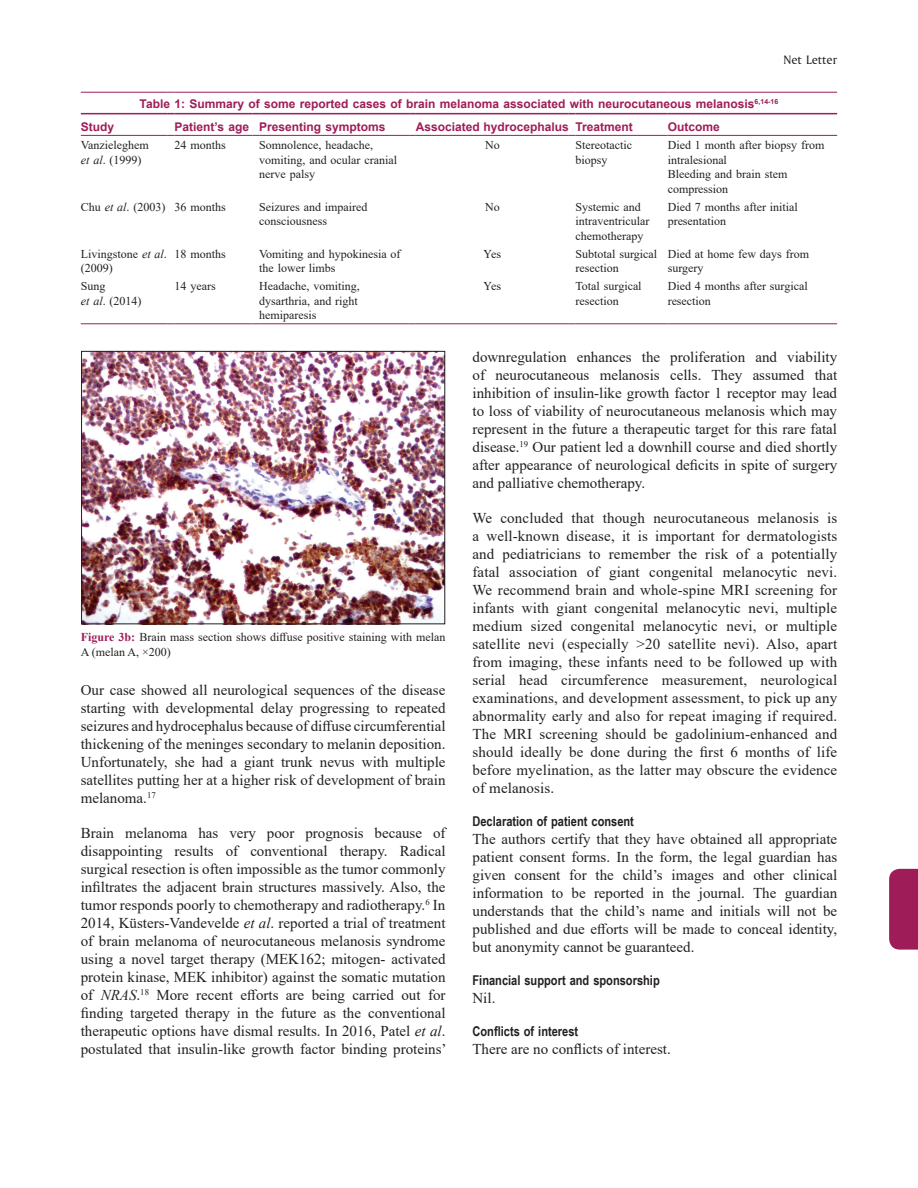
<style>
.page{position:relative;width:918px;height:1188px;background:#fff}
.page>*{position:absolute;margin:0;border:0;box-sizing:border-box;transform-origin:0 0}
.TX{font:15px/18px "Times New Roman";color:#231f20;text-align:justify}
.t1{font:700 13.5px "Arial Narrow";color:#231f20}
.t2{font:12.75px "Amerigo BT Roman A";color:#231f20}
.TB{font:12px/14.4px "Times New Roman";color:#231f20}
.TBL{font:12px/14.4px "Times New Roman";color:#231f20}
.TT{font:700 12px "Arial";color:#9e1d58}
.FGC{font:12px/14.4px "Times New Roman";color:#231f20}
.TCH{font:700 12px "Arial";color:#9e1d58}
.s1{font-style:italic}
.s2{font-weight:700;color:#9e1d58}
</style>
<div class="page">
<div style="left:889px;top:869px;width:29px;height:81px;background:#9e1d58"></div>
<img style="left:83px;top:353px;width:360px;height:269px">
<div style="left:81px;top:351px;width:364px;height:273px;border:1px solid #231f20"></div>
<hr style="left:81px;top:323px;width:87px;height:1px;background:#9e1d58">
<hr style="left:175px;top:323px;width:78px;height:1px;background:#9e1d58">
<hr style="left:259px;top:323px;width:150px;height:1px;background:#9e1d58">
<hr style="left:416px;top:323px;width:153px;height:1px;background:#9e1d58">
<hr style="left:576px;top:323px;width:85px;height:1px;background:#9e1d58">
<hr style="left:668px;top:323px;width:169px;height:1px;background:#9e1d58">
<hr style="left:81px;top:135px;width:87px;height:1px;background:#9e1d58">
<hr style="left:175px;top:135px;width:78px;height:1px;background:#9e1d58">
<hr style="left:259px;top:135px;width:150px;height:1px;background:#9e1d58">
<hr style="left:416px;top:135px;width:153px;height:1px;background:#9e1d58">
<hr style="left:576px;top:135px;width:85px;height:1px;background:#9e1d58">
<hr style="left:668px;top:135px;width:169px;height:1px;background:#9e1d58">
<hr style="left:81px;top:92px;width:87px;height:1px;background:#9e1d58">
<hr style="left:175px;top:92px;width:78px;height:1px;background:#9e1d58">
<hr style="left:259px;top:92px;width:150px;height:1px;background:#9e1d58">
<hr style="left:416px;top:92px;width:153px;height:1px;background:#9e1d58">
<hr style="left:576px;top:92px;width:85px;height:1px;background:#9e1d58">
<hr style="left:668px;top:92px;width:169px;height:1px;background:#9e1d58">
<hr style="left:81px;top:113px;width:87px;height:1px;background:#9e1d58">
<hr style="left:175px;top:113px;width:78px;height:1px;background:#9e1d58">
<hr style="left:259px;top:113px;width:150px;height:1px;background:#9e1d58">
<hr style="left:416px;top:113px;width:153px;height:1px;background:#9e1d58">
<hr style="left:576px;top:113px;width:85px;height:1px;background:#9e1d58">
<hr style="left:668px;top:113px;width:169px;height:1px;background:#9e1d58">
<p class="t2" style="left:783px;top:52px;width:55px">Net Letter</p>
<p class="TT" style="left:140px;top:95px;width:640px">Table 1: Summary of some reported cases of brain melanoma associated with neurocutaneous melanosis<sup>6,14‑16</sup></p>
<p class="TCH" style="left:81px;top:118px;width:35px">Study</p>
<p class="TCH" style="left:175px;top:118px;width:76px">Patient’s age</p>
<p class="TCH" style="left:259px;top:118px;width:128px">Presenting symptoms</p>
<p class="TCH" style="left:416px;top:118px;width:154px">Associated hydrocephalus</p>
<p class="TCH" style="left:576px;top:118px;width:59px">Treatment</p>
<p class="TCH" style="left:668px;top:118px;width:54px">Outcome</p>
<p class="TB" style="left:81px;top:138px;width:69px">Vanzieleghem <span class="s1">et al</span>. (1999)</p>
<p class="TB" style="left:175px;top:138px;width:53px">24 months</p>
<p class="TB" style="left:259px;top:138px;width:139px">Somnolence, headache, vomiting, and ocular cranial nerve palsy</p>
<p class="TB" style="left:485px;top:138px;width:16px">No</p>
<p class="TB" style="left:576px;top:138px;width:58px">Stereotactic biopsy</p>
<p class="TB" style="left:668px;top:138px;width:158px">Died 1 month after biopsy from intralesional</p>
<p class="TB" style="left:668px;top:167px;width:121px">Bleeding and brain stem compression</p>
<p class="TB" style="left:81px;top:199px;width:86px">Chu <span class="s1">et al</span>. (2003)</p>
<p class="TB" style="left:175px;top:199px;width:53px">36 months</p>
<p class="TB" style="left:259px;top:199px;width:110px">Seizures and impaired consciousness</p>
<p class="TB" style="left:485px;top:199px;width:16px">No</p>
<p class="TB" style="left:576px;top:199px;width:75px">Systemic and intraventricular chemotherapy</p>
<p class="TB" style="left:668px;top:199px;width:132px">Died 7 months after initial presentation</p>
<p class="TB" style="left:81px;top:246px;width:88px">Livingstone <span class="s1">et al</span>. (2009)</p>
<p class="TB" style="left:175px;top:246px;width:53px">18 months</p>
<p class="TB" style="left:259px;top:246px;width:143px">Vomiting and hypokinesia of the lower limbs</p>
<p class="TB" style="left:484px;top:246px;width:19px">Yes</p>
<p class="TB" style="left:576px;top:246px;width:83px">Subtotal surgical resection</p>
<p class="TB" style="left:668px;top:246px;width:143px">Died at home few days from surgery</p>
<p class="TB" style="left:81px;top:279px;width:62px">Sung<br><span class="s1">et al</span>. (2014)</p>
<p class="TBL" style="left:175px;top:279px;width:43px">14 years</p>
<p class="TBL" style="left:259px;top:279px;width:102px">Headache, vomiting, dysarthria, and right hemiparesis</p>
<p class="TBL" style="left:484px;top:279px;width:19px">Yes</p>
<p class="TBL" style="left:576px;top:279px;width:68px">Total surgical resection</p>
<p class="TBL" style="left:668px;top:279px;width:142px">Died 4 months after surgical resection</p>
<p class="FGC" style="left:81px;top:630px;width:366px"><span class="s2">Figure 3b:</span> Brain mass section shows diffuse positive staining with melan<br>A (melan A, ×200)</p>
<p class="TX" style="left:81px;top:681px;width:366px">Our case showed all neurological sequences of the disease starting with developmental delay progressing to repeated seizures and hydrocephalus because of diffuse circumferential thickening of the meninges secondary to melanin deposition.<br>Unfortunately, she had a giant trunk nevus with multiple satellites putting her at a higher risk of development of brain melanoma.<sup>17</sup></p>
<p class="TX" style="left:81px;top:824px;width:367px">Brain melanoma has very poor prognosis because of disappointing results of conventional therapy. Radical surgical resection is often impossible as the tumor commonly infiltrates the adjacent brain structures massively. Also, the tumor responds poorly to chemotherapy and radiotherapy.<sup>6</sup> In 2014, Küsters‑Vandevelde <span class="s1">et al</span>. reported a trial of treatment of brain melanoma of neurocutaneous melanosis syndrome using a novel target therapy (MEK162; mitogen‑ activated protein kinase, MEK inhibitor) against the somatic mutation of <span class="s1">NRAS</span>.<sup>18</sup> More recent efforts are being carried out for finding targeted therapy in the future as the conventional therapeutic options have dismal results. In 2016, Patel <span class="s1">et al</span>. postulated that insulin‑like growth factor binding proteins’</p>
<p class="TX" style="left:472px;top:347px;width:366px">downregulation enhances the proliferation and viability of neurocutaneous melanosis cells. They assumed that inhibition of insulin‑like growth factor 1 receptor may lead to loss of viability of neurocutaneous melanosis which may represent in the future a therapeutic target for this rare fatal disease.<sup>19</sup> Our patient led a downhill course and died shortly after appearance of neurological deficits in spite of surgery and palliative chemotherapy.</p>
<p class="TX" style="left:472px;top:508px;width:366px">We concluded that though neurocutaneous melanosis is a well‑known disease, it is important for dermatologists and pediatricians to remember the risk of a potentially fatal association of giant congenital melanocytic nevi.<br>We recommend brain and whole‑spine MRI screening for infants with giant congenital melanocytic nevi, multiple medium sized congenital melanocytic nevi, or multiple satellite nevi (especially &gt;20 satellite nevi). Also, apart from imaging, these infants need to be followed up with serial head circumference measurement, neurological examinations, and development assessment, to pick up any abnormality early and also for repeat imaging if required.<br>The MRI screening should be gadolinium‑enhanced and should ideally be done during the first 6 months of life before myelination, as the latter may obscure the evidence of melanosis.</p>
<h2 class="t1" style="left:472px;top:811px;width:163px">Declaration of patient consent</h2>
<p class="TX" style="left:472px;top:829px;width:366px">The authors certify that they have obtained all appropriate patient consent forms. In the form, the legal guardian has given consent for the child’s images and other clinical information to be reported in the journal. The guardian understands that the child’s name and initials will not be published and due efforts will be made to conceal identity, but anonymity cannot be guaranteed.</p>
<h2 class="t1" style="left:472px;top:970px;width:189px">Financial support and sponsorship</h2>
<p class="TX" style="left:472px;top:988px;width:24px">Nil.</p>
<h2 class="t1" style="left:472px;top:1021px;width:107px">Conflicts of interest</h2>
<p class="TX" style="left:472px;top:1040px;width:200px">There are no conflicts of interest.</p>
</div>
